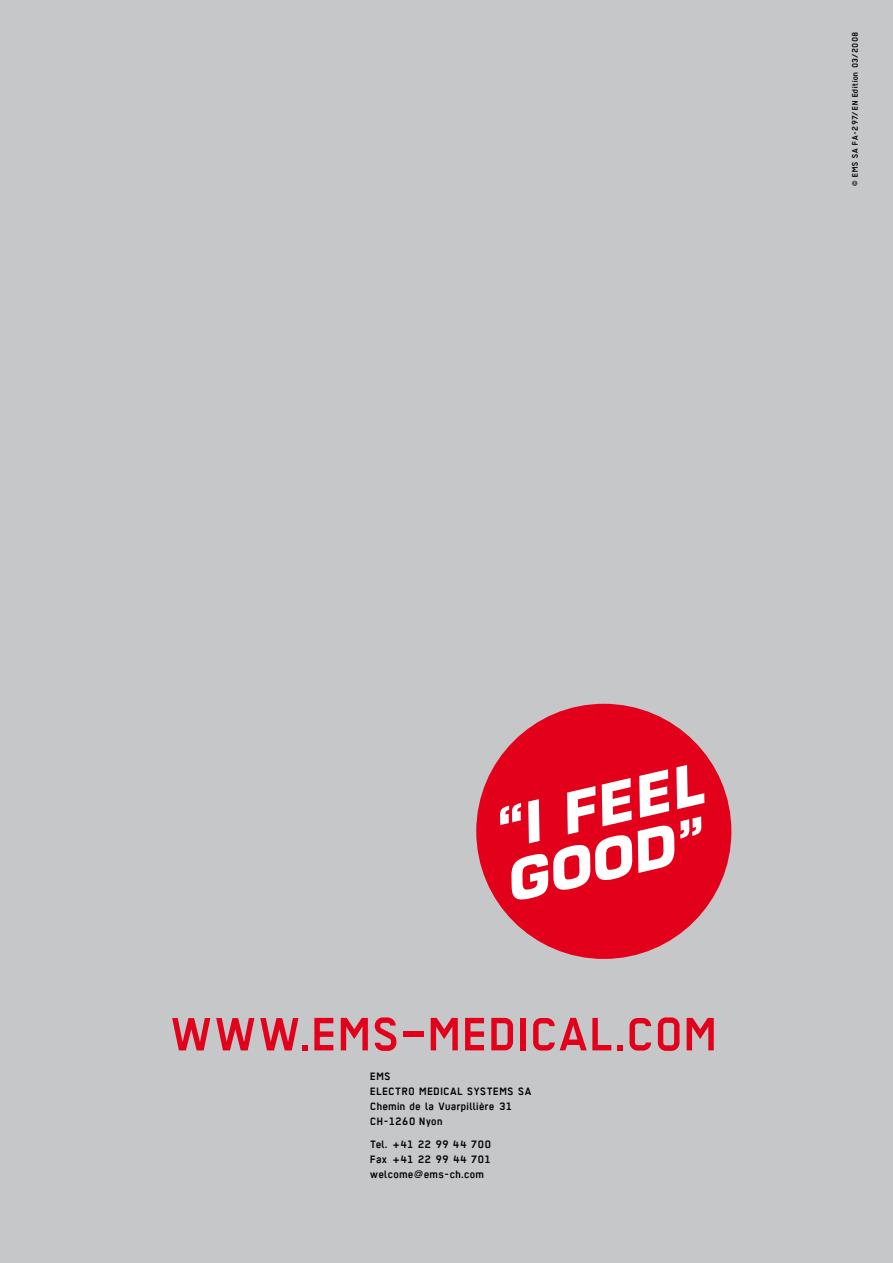
<style>
.page{position:relative;width:893px;height:1263px;background:#c6c7c8}
.page>*{position:absolute;margin:0;border:0;box-sizing:border-box;transform-origin:0 0}
.t1{font:700 52.5px "TRANS";letter-spacing:-.005em;color:#e2001a}
.t2{font:700 12px/15px "TRANS";letter-spacing:.01em;color:#000}
.t3{font:700 9px "TRANS";letter-spacing:.03em;color:#000}
</style>
<div class="page">
<div style="left:476px;top:704px;width:255px;height:255px;background:#e2001a;border-radius:50%"></div>
<svg style="left:500px;top:778px;width:132px;height:122px"></svg>
<svg style="left:638px;top:765px;width:66px;height:108px"></svg>
<p class="t3" style="left:850px;top:186px;width:155px;rotate:-90deg">© EMS SA FA-297/EN Edition 03/2008</p>
<h1 class="t1" style="left:173px;top:1006px;width:549px">WWW.EMS–MEDICAL.COM</h1>
<p class="t2" style="left:371px;top:1069px;width:131px">EMS<br>Electro Medical Systems</p>
<p class="t2" style="left:518px;top:1084px;width:14px">SA</p>
<p class="t2" style="left:371px;top:1099px;width:143px">Chemin de la Vuarpillière 31<br>CH-1260 Nyon</p>
<p class="t2" style="left:371px;top:1136px;width:122px;text-align:justify">Tel. +41 22 99 44 700<br>Fax +41 22 99 44 701 welcome@ems-ch.com</p>
</div>
